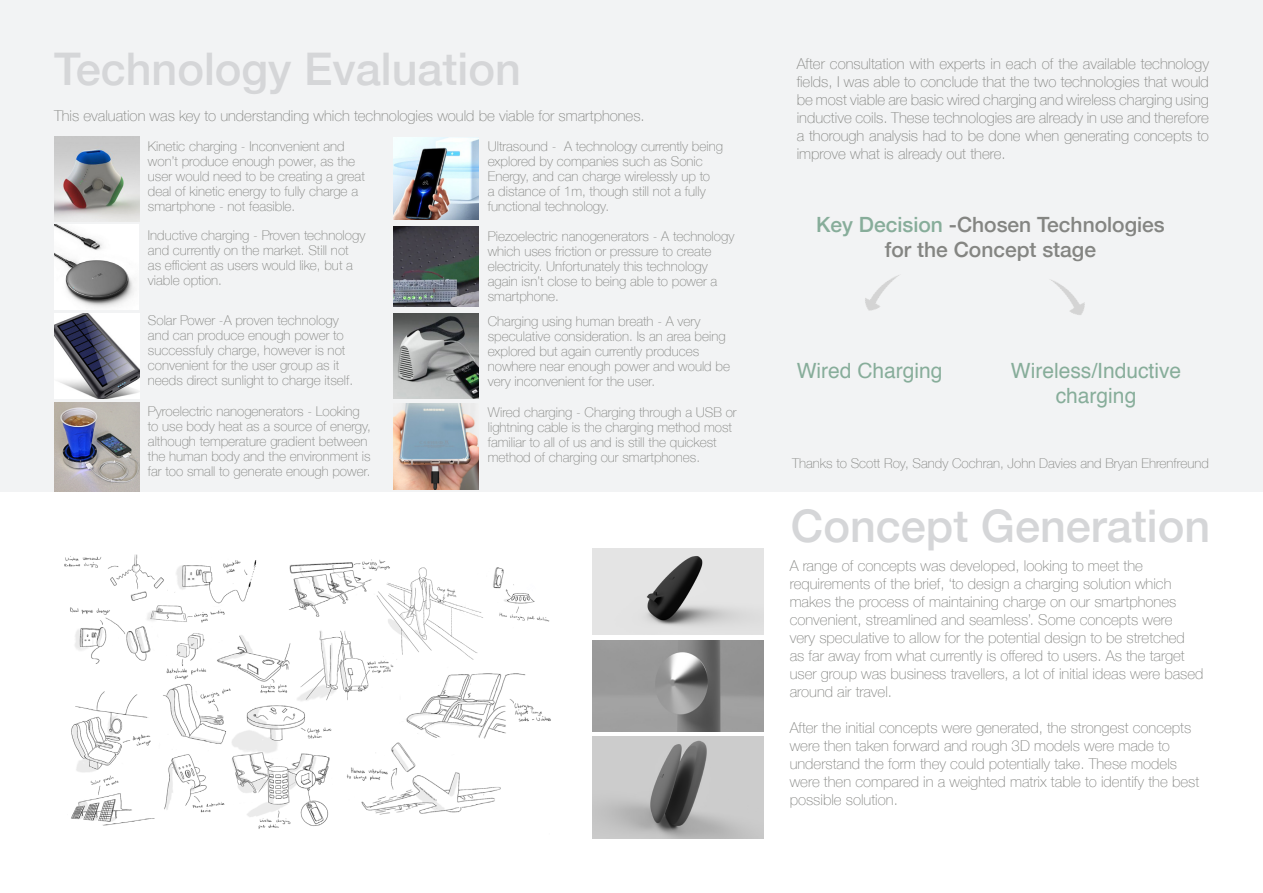
<style>
.page{position:relative;width:1263px;height:893px;background:#fff}
.page>*{position:absolute;margin:0;border:0;box-sizing:border-box;transform-origin:0 0}
.t1{font:500 45px "Helvetica Neue";color:#d5d6d8}
.t2{font:500 21px/25.2px "Helvetica Neue";color:#848582;text-align:center}
.t3{font:21px "Helvetica";color:#87ad9a}
.t4{font:100 15px/18px "Helvetica Neue";color:#848582}
.t5{font:100 13.5px/15px "Helvetica Neue";color:#848582}
.s1{color:#87ad9a}
</style>
<div class="page">
<div style="left:0;top:0;width:1263px;height:491px;background:#f2f3f4"></div>
<img style="left:64px;top:554px;width:487px;height:275px">
<img style="left:54px;top:314px;width:85px;height:85px">
<img style="left:54px;top:224px;width:85px;height:85px">
<img style="left:54px;top:136px;width:85px;height:85px">
<img style="left:54px;top:403px;width:85px;height:88px">
<img style="left:394px;top:138px;width:85px;height:81px">
<img style="left:394px;top:313px;width:85px;height:85px">
<img style="left:394px;top:226px;width:85px;height:81px">
<img style="left:394px;top:404px;width:85px;height:85px">
<img style="left:865px;top:275px;width:34px;height:36px">
<img style="left:1050px;top:279px;width:35px;height:36px">
<img style="left:592px;top:549px;width:171px;height:86px">
<img style="left:592px;top:736px;width:171px;height:103px">
<img style="left:592px;top:640px;width:171px;height:91px">
<p class="t1" style="left:54px;top:33px;width:468px">Technology Evaluation</p>
<p class="t4" style="left:54px;top:106px;width:592px">This evaluation was key to understanding which technologies would be viable for smartphones.</p>
<p class="t5" style="left:148px;top:138px;width:218px">Kinetic charging - Inconvenient and won’t produce enough power, as the user would need to be creating a great deal of kinetic energy to fully charge a smartphone - not feasible.</p>
<p class="t5" style="left:148px;top:227px;width:219px">Inductive charging - Proven technology and currently on the market. Still not as efficient as users would like, but a viable option.</p>
<p class="t5" style="left:148px;top:312px;width:207px">Solar Power -A proven technology and can produce enough power to successfuly charge, however is not convenient for the user group as it needs direct sunlight to charge itself.</p>
<p class="t5" style="left:148px;top:403px;width:225px">Pyroelectric nanogenerators - Looking to use body heat as a source of energy, although temperature gradient between the human body and the environment is far too small to generate enough power.</p>
<p class="t5" style="left:488px;top:138px;width:237px">Ultrasound - A technology currently being explored by companies such as Sonic Energy, and can charge wirelessly up to<br>a distance of 1m, though still not a fully functional technology.</p>
<p class="t5" style="left:488px;top:228px;width:248px">Piezoelectric nanogenerators - A technology which uses friction or pressure to create electricity. Unfortunately this technology again isn’t close to being able to power a smartphone.</p>
<p class="t5" style="left:488px;top:313px;width:244px">Charging using human breath - A very speculative consideration. Is an area being explored but again currently produces nowhere near enough power and would be very inconvenient for the user.</p>
<p class="t5" style="left:488px;top:404px;width:250px">Wired charging - Charging through a USB or lightning cable is the charging method most familiar to all of us and is still the quickest method of charging our smartphones.</p>
<p class="t4" style="left:797px;top:54px;width:414px;text-align:justify">After consultation with experts in each of the available technology fields, I was able to conclude that the two technologies that would be most viable are basic wired charging and wireless charging using inductive coils. These technologies are already in use and therefore a thorough analysis had to be done when generating concepts to improve what is already out there.</p>
<p class="t2" style="left:816px;top:210px;width:350px"><span class="s1">Key Decision</span> -Chosen Technologies for the Concept stage</p>
<p class="t3" style="left:797px;top:354px;width:147px">Wired Charging</p>
<p class="t3" style="left:1011px;top:354px;width:172px">Wireless/Inductive</p>
<p class="t3" style="left:1056px;top:379px;width:82px">charging</p>
<p class="t5" style="left:792px;top:456px;width:418px">Thanks to Scott Roy, Sandy Cochran, John Davies and Bryan Ehrenfreund</p>
<p class="t1" style="left:791px;top:490px;width:421px">Concept Generation</p>
<p class="t4" style="left:790px;top:556px;width:415px">A range of concepts was developed, looking to meet the requirements of the brief, ‘to design a charging solution which makes the process of maintaining charge on our smartphones convenient, streamlined and seamless’. Some concepts were<br>very speculative to allow for the potential design to be stretched<br>as far away from what currently is offered to users. As the target user group was business travellers, a lot of initial ideas were based around air travel.</p>
<p class="t4" style="left:790px;top:718px;width:411px">After the initial concepts were generated, the strongest concepts were then taken forward and rough 3D models were made to understand the form they could potentially take. These models were then compared in a weighted matrix table to identify the best possible solution.</p>
</div>
